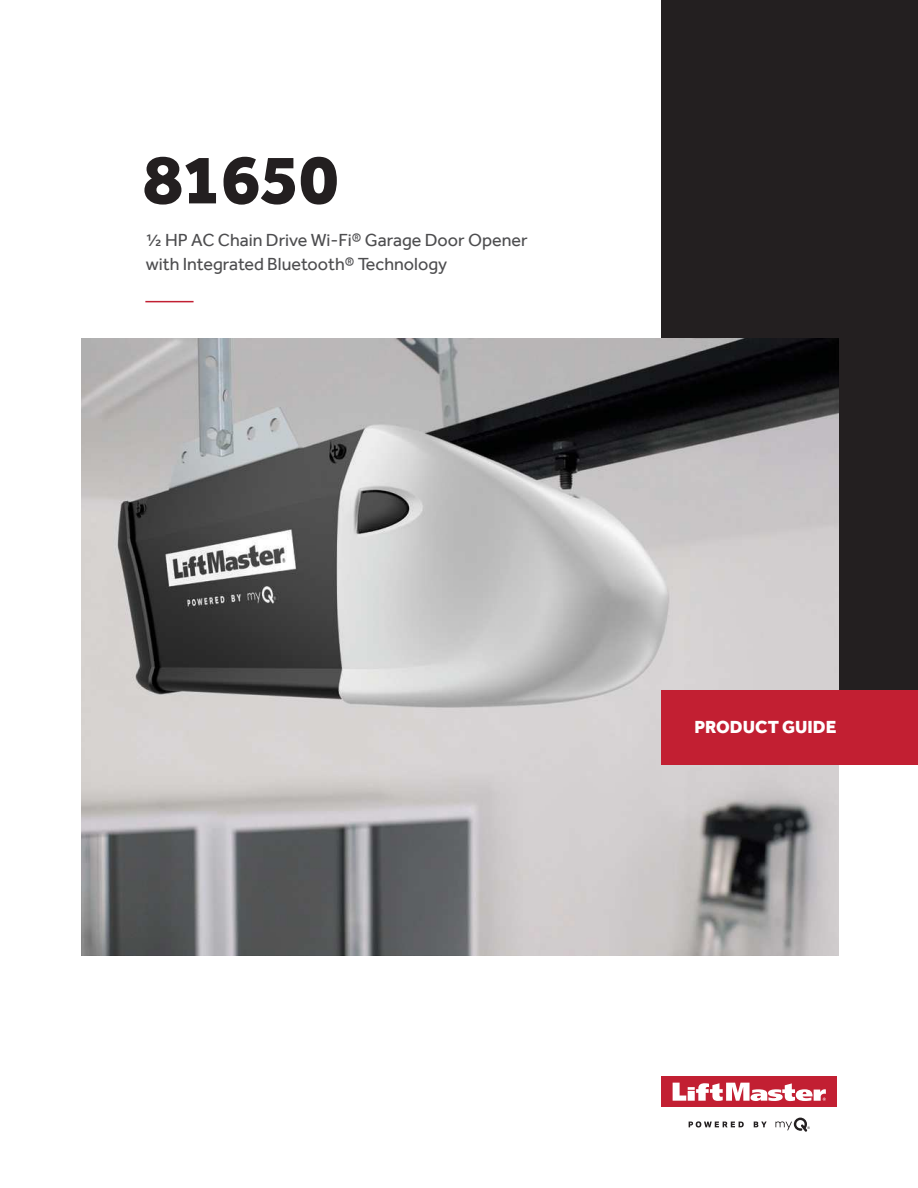
<style>
.page{position:relative;width:918px;height:1188px;background:#fff}
.page>*{position:absolute;margin:0;border:0;box-sizing:border-box;transform-origin:0 0}
.t1{font:800 72px "Effra";letter-spacing:-.02em;color:#231f20}
.t2{font:18px/24px "Effra";color:#4d4d4f}
.t3{font:800 18px "Effra";color:#fff}
</style>
<div class="page">
<div style="left:661px;top:0;width:257px;height:691px;background:#231f20"></div>
<img style="left:81px;top:339px;width:757px;height:616px">
<div style="left:661px;top:691px;width:257px;height:74px;background:#c21f32"></div>
<div style="left:661px;top:1077px;width:176px;height:30px;background:#c21f32"></div>
<svg style="left:673px;top:1083px;width:153px;height:18px"></svg>
<svg style="left:689px;top:1121px;width:55px;height:7px"></svg>
<svg style="left:754px;top:1122px;width:13px;height:5px"></svg>
<svg style="left:775px;top:1118px;width:35px;height:14px"></svg>
<hr style="left:145px;top:301px;width:49px;height:1px;background:#c21f32">
<h1 class="t1" style="left:143px;top:149px;width:198px">81650</h1>
<p class="t2" style="left:146px;top:229px;width:383px">½ HP AC Chain Drive Wi-Fi® Garage Door Opener with Integrated Bluetooth® Technology</p>
<p class="t3" style="left:694px;top:720px;width:143px">PRODUCT GUIDE</p>
</div>
